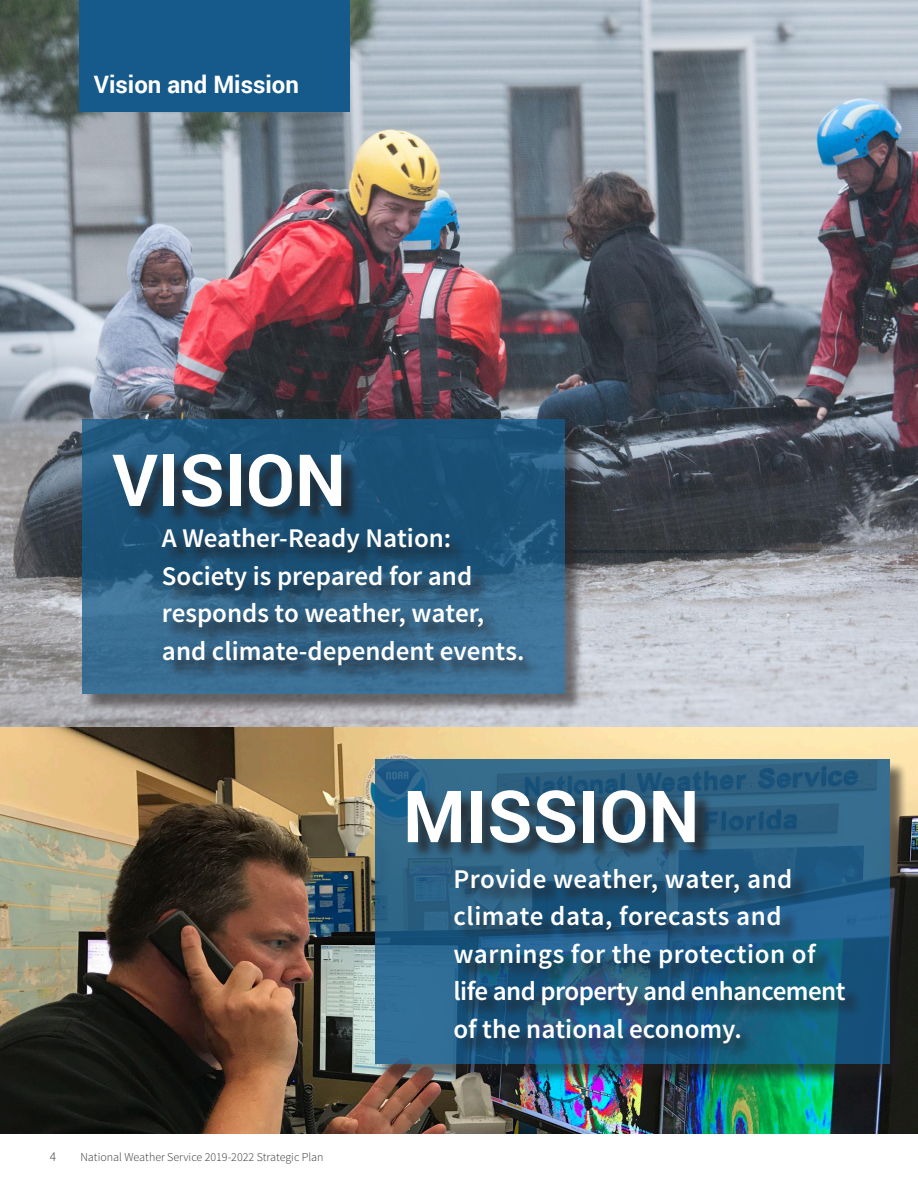
<style>
.page{position:relative;width:918px;height:1188px;background:#fff}
.page>*{position:absolute;margin:0;border:0;box-sizing:border-box;transform-origin:0 0}
.t1{font:700 72px "Roboto";color:#fff}
.text{font:600 27px "Source Sans Pro";letter-spacing:.01em;color:#fff}
.title_in_greex_resta{font:600 27px "Source Sans Pro";color:#fff}
.text-2{font:600 27px "Source Sans Pro";letter-spacing:-.02em;color:#fff}
.title_grey_color{font:600 27px "Source Sans Pro";color:#fff}
.t2{font:700 24px "Roboto";color:#fff}
.table_first_row{font:300 13.5px "Source Sans Pro";color:#353434}
.table_first_row-2{font:300 12px "Source Sans Pro";color:#353434}
</style>
<div class="page">
<img style="left:0;top:0;width:918px;height:1134px">
<div style="left:84px;top:422px;width:499px;height:290px;background:#231f20;opacity:.75"></div>
<svg style="left:82px;top:420px;width:483px;height:274px;background:#265b81"></svg>
<div style="left:377px;top:762px;width:531px;height:321px;background:#231f20;opacity:.75"></div>
<svg style="left:375px;top:759px;width:514px;height:305px;background:#2a6287"></svg>
<div style="left:165px;top:531px;width:376px;height:152px;background:#231f20;opacity:.75"></div>
<div style="left:79px;top:0;width:270px;height:112px;background:#155a8b"></div>
<div style="left:116px;top:456px;width:244px;height:69px;background:#231f20;opacity:.75"></div>
<div style="left:410px;top:792px;width:303px;height:69px;background:#231f20;opacity:.75"></div>
<div style="left:457px;top:871px;width:406px;height:190px;background:#231f20;opacity:.75"></div>
<p class="t2" style="left:94px;top:68px;width:207px">Vision and Mission</p>
<p class="t1" style="left:112px;top:430px;width:235px">VISION</p>
<p class="title_grey_color" style="left:162px;top:521px;width:291px">A Weather-Ready Nation:</p>
<p class="title_in_greex_resta" style="left:162px;top:559px;width:312px">Society is prepared for and</p>
<p class="title_in_greex_resta" style="left:162px;top:596px;width:324px">responds to weather, water,</p>
<p class="title_in_greex_resta" style="left:162px;top:634px;width:364px">and climate-dependent events.</p>
<p class="table_first_row" style="left:50px;top:1148px;width:8px">4</p>
<p class="table_first_row-2" style="left:80px;top:1150px;width:245px">National Weather Service 2019-2022 Strategic Plan</p>
<p class="t1" style="left:403px;top:766px;width:298px">MISSION</p>
<p class="text" style="left:453px;top:862px;width:341px">Provide weather, water, and</p>
<p class="text" style="left:453px;top:899px;width:330px">climate data, forecasts and</p>
<p class="text" style="left:453px;top:937px;width:364px">warnings for the protection of</p>
<p class="text-2" style="left:453px;top:974px;width:394px">life and property and enhancement</p>
<p class="text" style="left:453px;top:1012px;width:290px">of the national economy.</p>
</div>
